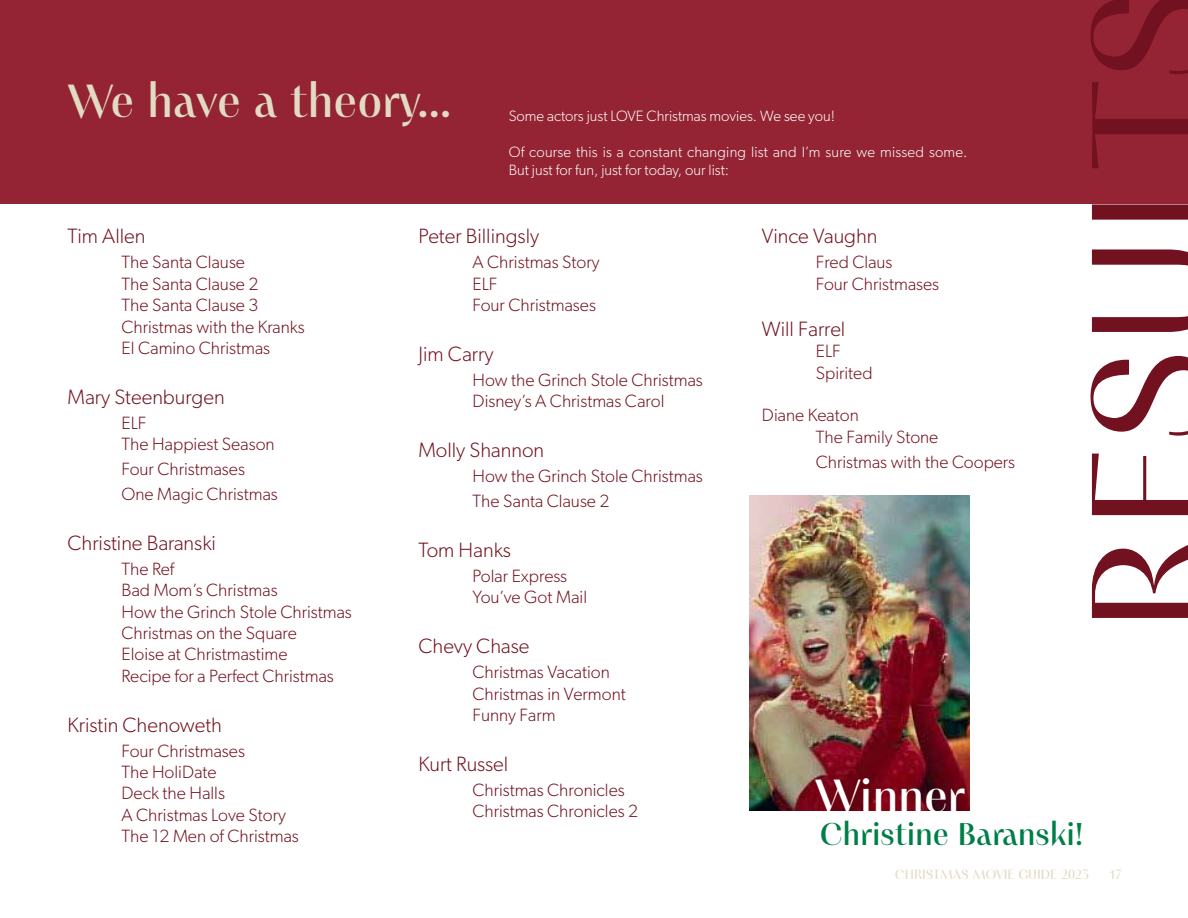
<style>
.page{position:relative;width:1188px;height:918px;background:#fff}
.page>*{position:absolute;margin:0;border:0;box-sizing:border-box;transform-origin:0 0}
.t1{font:300 172.5px "PF Marlet Display";color:#72111f}
.t2{font:500 46.5px "PF Marlet Display";color:#e2dbc3}
.t3{font:500 46.5px "PF Marlet Display";color:#fff}
.t4{font:500 31.5px "PF Marlet Display";color:#007e47}
.t5{font:300 20.85px "Gibson";color:#72111f}
.t6{font:300 17.85px/21.5px "Gibson";color:#72111f}
.t7{font:300 15px/18px "Gibson";color:#fff}
.t8{font:13.5px "PF Marlet Display";color:#e2dbc3}
</style>
<div class="page">
<div style="left:0;top:0;width:1188px;height:203px;background:#942433"></div>
<img style="left:750px;top:496px;width:219px;height:314px">
<h2 class="t2" style="left:68px;top:71px;width:386px">We have a theory...</h2>
<p class="t7" style="left:509px;top:106px;width:328px">Some actors just LOVE Christmas movies. We see you!</p>
<p class="t7" style="left:509px;top:142px;width:460px">Of course this is a constant changing list and I’m sure we missed some.<br>But just for fun, just for today, our list:</p>
<p class="t5" style="left:68px;top:224px;width:79px">Tim Allen</p>
<p class="t6" style="left:122px;top:251px;width:185px">The Santa Clause<br>The Santa Clause 2<br>The Santa Clause 3<br>Christmas with the Kranks<br>El Camino Christmas</p>
<p class="t5" style="left:68px;top:384px;width:159px">Mary Steenburgen</p>
<p class="t6" style="left:122px;top:412px;width:155px">ELF<br>The Happiest Season</p>
<p class="t6" style="left:122px;top:456px;width:158px;line-height:24.9px">Four Christmases<br>One Magic Christmas</p>
<p class="t5" style="left:68px;top:530px;width:150px">Christine Baranski</p>
<p class="t6" style="left:122px;top:558px;width:232px">The Ref<br>Bad Mom’s Christmas<br>How the Grinch Stole Christmas<br>Christmas on the Square<br>Eloise at Christmastime<br>Recipe for a Perfect Christmas</p>
<p class="t5" style="left:68px;top:712px;width:156px">Kristin Chenoweth</p>
<p class="t6" style="left:122px;top:740px;width:179px">Four Christmases<br>The HoliDate<br>Deck the Halls<br>A Christmas Love Story<br>The 12 Men of Christmas</p>
<p class="t5" style="left:418px;top:224px;width:122px">Peter Billingsly</p>
<p class="t6" style="left:472px;top:251px;width:129px">A Christmas Story<br>ELF<br>Four Christmases</p>
<p class="t5" style="left:418px;top:341px;width:77px">Jim Carry</p>
<p class="t6" style="left:472px;top:369px;width:232px">How the Grinch Stole Christmas<br>Disney’s A Christmas Carol</p>
<p class="t5" style="left:418px;top:438px;width:127px">Molly Shannon</p>
<p class="t6" style="left:472px;top:463px;width:232px;line-height:24.9px">How the Grinch Stole Christmas<br>The Santa Clause 2</p>
<p class="t5" style="left:418px;top:537px;width:94px">Tom Hanks</p>
<p class="t6" style="left:472px;top:565px;width:116px">Polar Express<br>You’ve Got Mail</p>
<p class="t5" style="left:418px;top:634px;width:112px">Chevy Chase</p>
<p class="t6" style="left:472px;top:661px;width:155px">Christmas Vacation<br>Christmas in Vermont<br>Funny Farm</p>
<p class="t5" style="left:418px;top:751px;width:91px">Kurt Russel</p>
<p class="t6" style="left:472px;top:779px;width:167px">Christmas Chronicles<br>Christmas Chronicles 2</p>
<p class="t5" style="left:762px;top:224px;width:117px">Vince Vaughn</p>
<p class="t6" style="left:816px;top:251px;width:125px">Fred Claus<br>Four Christmases</p>
<p class="t5" style="left:762px;top:316px;width:85px">Will Farrel</p>
<p class="t6" style="left:816px;top:340px;width:58px">ELF<br>Spirited</p>
<p class="t6" style="left:816px;top:404px;width:124px;text-indent:-54px">Diane Keaton<br>The Family Stone</p>
<p class="t6" style="left:816px;top:451px;width:201px">Christmas with the Coopers</p>
<h2 class="t3" style="left:815px;top:766px;width:151px">Winner</h2>
<h3 class="t4" style="left:820px;top:814px;width:265px">Christine Baranski!</h3>
<h1 class="t1" style="left:1043px;top:633px;width:650px;rotate:-90deg">RESULTS</h1>
<p class="t8" style="left:895px;top:866px;width:196px">CHRISTMAS MOVIE GUIDE 2023</p>
<p class="t8" style="left:1110px;top:866px;width:13px">17</p>
</div>
